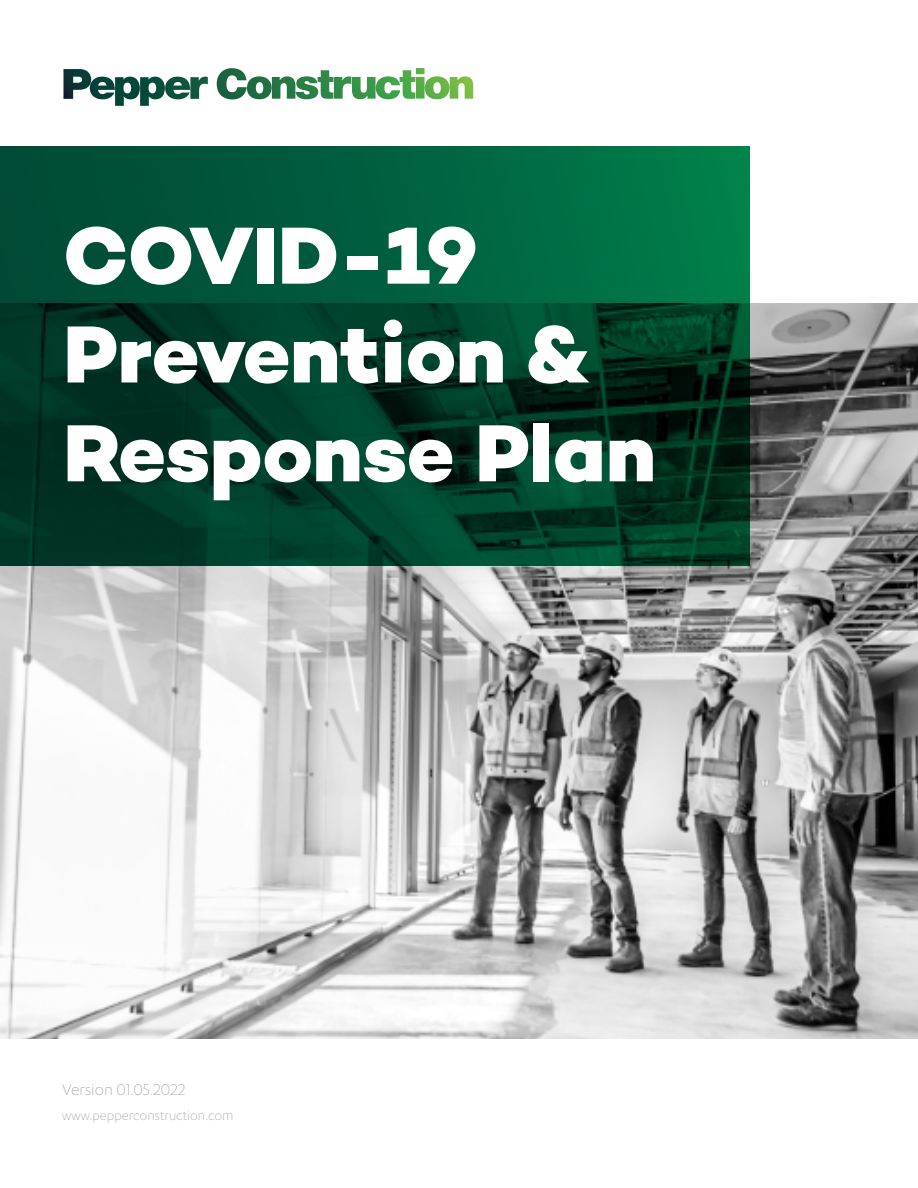
<style>
.page{position:relative;width:918px;height:1188px;background:#fff}
.page>*{position:absolute;margin:0;border:0;box-sizing:border-box;transform-origin:0 0}
.Huge_Title_Cover{font:800 82.35px/98.9px "Campton";letter-spacing:-.005em;color:#fff}
.Body_Text_1_Left{font:300 18px "Karbon";color:#9fa3ac}
.Body_Text_2_Left{font:300 15px "Karbon";color:#9fa3ac}
</style>
<div class="page">
<img style="left:0;top:304px;width:918px;height:735px">
<svg style="left:0;top:146px;width:750px;height:420px"></svg>
<svg style="left:63px;top:68px;width:410px;height:38px"></svg>
<p class="Huge_Title_Cover" style="left:63px;top:205px;width:416px">COVID-19</p>
<p class="Huge_Title_Cover" style="left:63px;top:304px;width:594px">Prevention &amp;<br>Response Plan</p>
<p class="Body_Text_1_Left" style="left:62px;top:1080px;width:125px">Version 01.05.2022</p>
<p class="Body_Text_2_Left" style="left:62px;top:1107px;width:173px">www.pepperconstruction.com</p>
</div>
